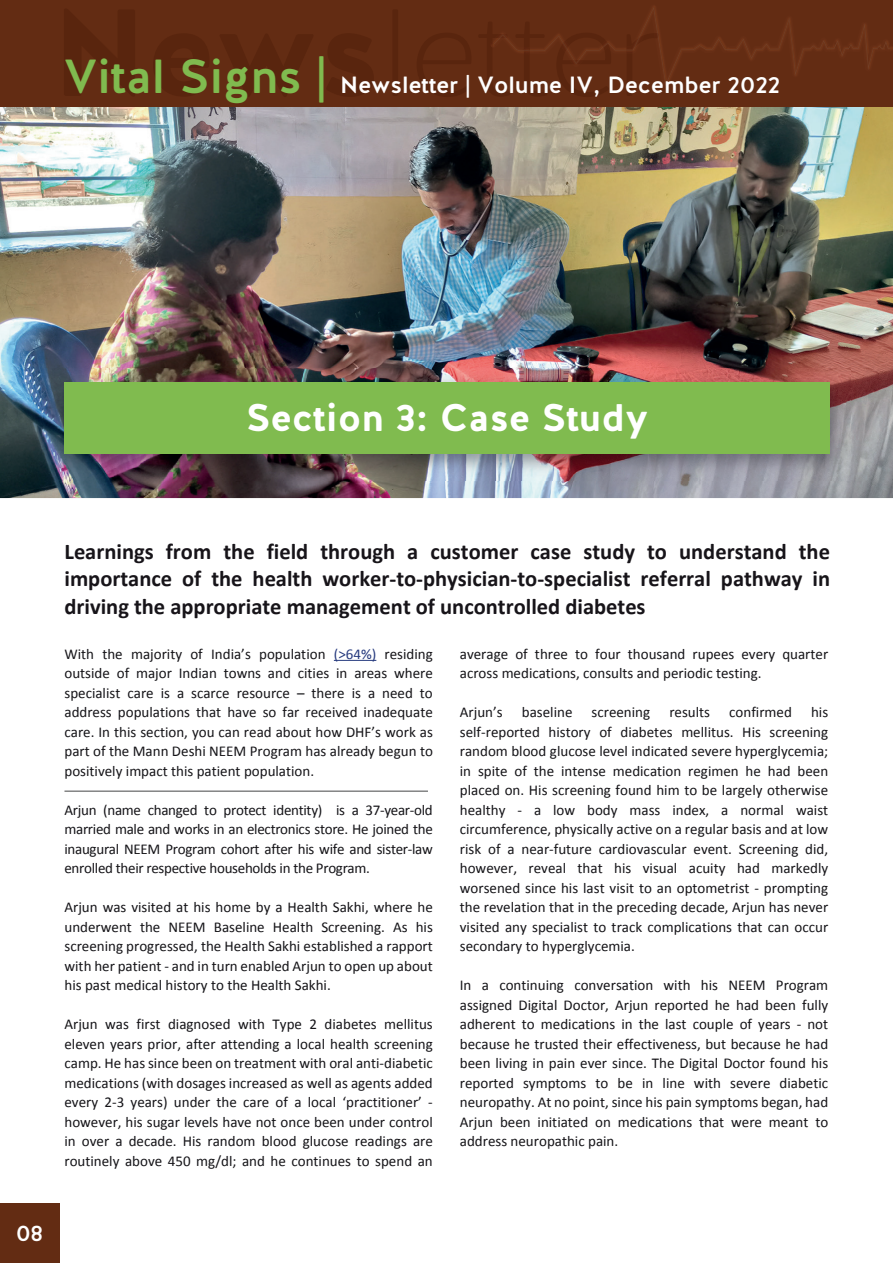
<style>
.page{position:relative;width:893px;height:1263px;background:#fff}
.page>*{position:absolute;margin:0;border:0;box-sizing:border-box;transform-origin:0 0}
.t1{font:500 47.7px "Halis R";color:#80bb4f}
.t2{font:700 38.4px "Halis R";color:#fff}
.t3{font:500 23.4px "Halis R";color:#fff}
.t4{font:700 22.5px/27px "Calibri";color:#171419;text-align:justify}
.t5{font:500 22.5px "Halis R";color:#fff}
.t6{font:15px/19.5px "Calibri";color:#151418;text-align:justify}
.s1{color:#263a7e}
</style>
<div class="page">
<img style="left:0;top:106px;width:893px;height:392px">
<img style="left:44px;top:368px;width:807px;height:113px">
<div style="left:64px;top:382px;width:766px;height:71px;background:#80bb4f"></div>
<hr style="left:334px;top:660px;width:42px;height:1px;background:#263a7e">
<div style="left:0;top:0;width:893px;height:106px;background:#632c13"></div>
<div style="left:392px;top:9px;width:6px;height:87px;background:#59250e"></div>
<svg style="left:493px;top:7px;width:400px;height:79px"></svg>
<div style="left:0;top:1203px;width:59px;height:60px;background:#632c13"></div>
<hr style="left:64px;top:791px;width:364px;height:1px;background:#454647">
<h1 class="t1" style="left:64px;top:46px;width:264px">Vital Signs |</h1>
<h3 class="t3" style="left:340px;top:70px;width:442px">Newsletter | Volume IV, December 2022</h3>
<h2 class="t2" style="left:246px;top:393px;width:404px">Section 3: Case Study</h2>
<h3 class="t4" style="left:64px;top:538px;width:767px">Learnings from the field through a customer case study to understand the importance of the health worker-to-physician-to-specialist referral pathway in driving the appropriate management of uncontrolled diabetes</h3>
<p class="t6" style="left:64px;top:644px;width:370px">With the majority of India’s population <span class="s1">(&gt;64%)</span> residing outside of major Indian towns and cities in areas where specialist care is a scarce resource – there is a need to address populations that have so far received inadequate care. In this section, you can read about how DHF’s work as part of the Mann Deshi NEEM Program has already begun to positively impact this patient population.</p>
<p class="t6" style="left:64px;top:800px;width:370px">Arjun (name changed to protect identity) is a 37-year-old married male and works in an electronics store. He joined the inaugural NEEM Program cohort after his wife and sister-law enrolled their respective households in the Program.</p>
<p class="t6" style="left:64px;top:897px;width:370px">Arjun was visited at his home by a Health Sakhi, where he underwent the NEEM Baseline Health Screening. As his screening progressed, the Health Sakhi established a rapport with her patient - and in turn enabled Arjun to open up about his past medical history to the Health Sakhi.</p>
<p class="t6" style="left:64px;top:1014px;width:370px">Arjun was first diagnosed with Type 2 diabetes mellitus eleven years prior, after attending a local health screening camp. He has since been on treatment with oral anti-diabetic medications (with dosages increased as well as agents added every 2-3 years) under the care of a local ‘practitioner’ - however, his sugar levels have not once been under control in over a decade. His random blood glucose readings are routinely above 450 mg/dl; and he continues to spend an</p>
<p class="t6" style="left:460px;top:644px;width:370px">average of three to four thousand rupees every quarter across medications, consults and periodic testing.</p>
<p class="t6" style="left:460px;top:702px;width:44px">Arjun’s</p>
<p class="t6" style="left:522px;top:702px;width:52px">baseline</p>
<p class="t6" style="left:592px;top:702px;width:60px">screening</p>
<p class="t6" style="left:669px;top:702px;width:42px">results</p>
<p class="t6" style="left:729px;top:702px;width:64px">confirmed</p>
<p class="t6" style="left:460px;top:702px;width:370px;text-indent:351px">his self-reported history of diabetes mellitus. His screening random blood glucose level indicated severe hyperglycemia; in spite of the intense medication regimen he had been placed on. His screening found him to be largely otherwise healthy - a low body mass index, a normal waist circumference, physically active on a regular basis and at low risk of a near-future cardiovascular event. Screening did, however, reveal that his visual acuity had markedly worsened since his last visit to an optometrist - prompting the revelation that in the preceding decade, Arjun has never visited any specialist to track complications that can occur secondary to hyperglycemia.</p>
<p class="t6" style="left:460px;top:975px;width:370px">In a continuing conversation with his NEEM Program assigned Digital Doctor, Arjun reported he had been fully adherent to medications in the last couple of years - not because he trusted their effectiveness, but because he had been living in pain ever since. The Digital Doctor found his reported symptoms to be in line with severe diabetic neuropathy. At no point, since his pain symptoms began, had Arjun been initiated on medications that were meant to address neuropathic pain.</p>
<h3 class="t5" style="left:16px;top:1219px;width:29px">08</h3>
</div>
